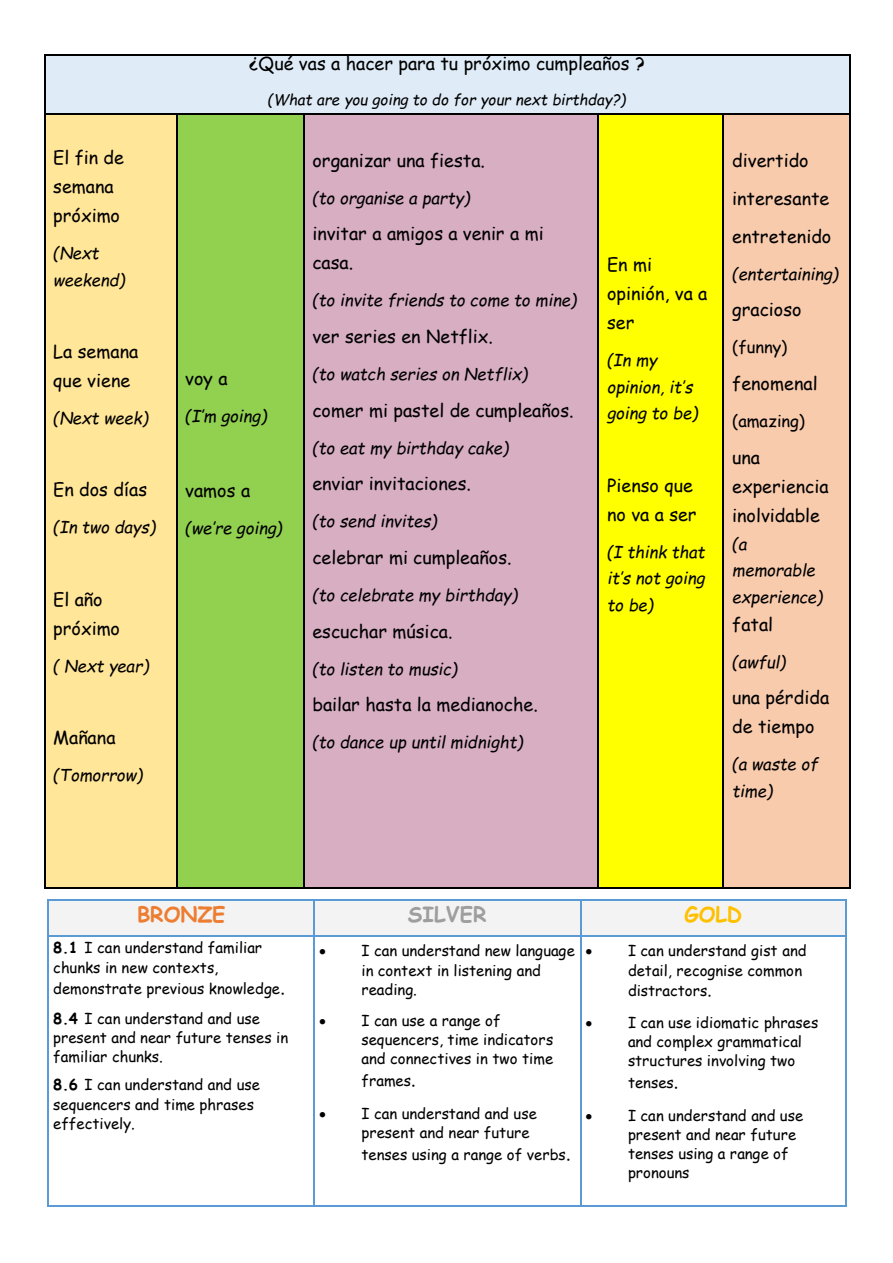
<style>
.page{position:relative;width:893px;height:1263px;background:#fff}
.page>*{position:absolute;margin:0;border:0;box-sizing:border-box;transform-origin:0 0}
.t1{font:700 21px "Comic Sans MS";color:#ed7d31}
.t2{font:700 21px "Comic Sans MS";color:#9e9e9e}
.t3{font:700 21px "Comic Sans MS";color:#ffc000}
.t4{font:18px/29.1px "Comic Sans MS";color:#000}
.t5{font:italic 16.5px/26.7px "Comic Sans MS";color:#000}
.t6{font:16.5px "Comic Sans MS";color:#000}
.t7{font:15px/19.2px "Comic Sans MS";color:#000}
.t8{font:italic 15px "Comic Sans MS";color:#000}
.s1{font-weight:700}
.s2{font-size:18px}
.s3{font-size:16.5px}
</style>
<div class="page">
<div style="left:44px;top:54px;width:806px;height:60px;background:#dfebf7"></div>
<div style="left:44px;top:114px;width:133px;height:775px;background:#ffe699"></div>
<div style="left:177px;top:114px;width:127px;height:775px;background:#92d050"></div>
<div style="left:304px;top:114px;width:294px;height:775px;background:#d7aec2"></div>
<div style="left:598px;top:114px;width:125px;height:775px;background:#ff0"></div>
<div style="left:723px;top:114px;width:127px;height:775px;background:#f8cbad"></div>
<hr style="left:44px;top:54px;width:1px;height:833px;background:#000">
<hr style="left:849px;top:54px;width:1px;height:833px;background:#000">
<hr style="left:176px;top:114px;width:1px;height:773px;background:#000">
<hr style="left:303px;top:114px;width:1px;height:773px;background:#000">
<hr style="left:597px;top:114px;width:2px;height:773px;background:#000">
<hr style="left:723px;top:114px;width:1px;height:773px;background:#000">
<hr style="left:44px;top:54px;width:806px;height:2px;background:#000">
<hr style="left:45px;top:113px;width:804px;height:1px;background:#000">
<hr style="left:44px;top:887px;width:806px;height:2px;background:#000">
<div style="left:48px;top:899px;width:266px;height:37px;background:#f3f3f3"></div>
<div style="left:314px;top:899px;width:266px;height:37px;background:#f3f3f3"></div>
<div style="left:580px;top:899px;width:267px;height:37px;background:#f3f3f3"></div>
<hr style="left:48px;top:899px;width:1px;height:306px;background:#5b9bd5">
<hr style="left:313px;top:901px;width:2px;height:304px;background:#5b9bd5">
<hr style="left:580px;top:901px;width:1px;height:304px;background:#5b9bd5">
<hr style="left:845px;top:899px;width:2px;height:306px;background:#5b9bd5">
<hr style="left:48px;top:899px;width:799px;height:2px;background:#5b9bd5">
<hr style="left:49px;top:936px;width:796px;height:1px;background:#5b9bd5">
<hr style="left:48px;top:1205px;width:799px;height:2px;background:#5b9bd5">
<p class="t4" style="left:53px;top:142px;width:72px">El fin de semana próximo</p>
<p class="t5" style="left:53px;top:239px;width:73px">(Next weekend)</p>
<p class="t4" style="left:53px;top:336px;width:86px">La semana que viene</p>
<p class="t5" style="left:53px;top:404px;width:96px">(Next week)</p>
<p class="t4" style="left:53px;top:474px;width:95px">En dos días</p>
<p class="t5" style="left:53px;top:513px;width:104px">(In two days)</p>
<p class="t4" style="left:53px;top:584px;width:68px">El año próximo</p>
<p class="t5" style="left:53px;top:651px;width:97px">( Next year)</p>
<p class="t4" style="left:53px;top:722px;width:64px">Mañana</p>
<p class="t5" style="left:53px;top:761px;width:91px">(Tomorrow)</p>
<p class="t4" style="left:249px;top:48px;width:397px">¿Qué vas a hacer para tu próximo cumpleaños ?</p>
<p class="t8" style="left:268px;top:89px;width:359px">(What are you going to do for your next birthday?)</p>
<p class="t4" style="left:185px;top:363px;width:44px">voy a</p>
<p class="t5" style="left:185px;top:402px;width:83px">(I’m going)</p>
<p class="t4" style="left:185px;top:475px;width:66px">vamos a</p>
<p class="t5" style="left:185px;top:514px;width:98px">(we’re going)</p>
<p class="t4" style="left:312px;top:145px;width:174px">organizar una fiesta.</p>
<p class="t5" style="left:312px;top:183px;width:159px">(to organise a party)</p>
<p class="t4" style="left:312px;top:218px;width:233px">invitar a amigos a venir a mi casa.</p>
<p class="t5" style="left:312px;top:286px;width:266px">(to invite friends to come to mine)</p>
<p class="t4" style="left:312px;top:321px;width:182px">ver series en Netflix.</p>
<p class="t5" style="left:312px;top:360px;width:217px">(to watch series on Netflix)</p>
<p class="t4" style="left:312px;top:395px;width:263px">comer mi pastel de cumpleaños.</p>
<p class="t5" style="left:312px;top:433px;width:198px">(to eat my birthday cake)</p>
<p class="t4" style="left:312px;top:468px;width:160px">enviar invitaciones.</p>
<p class="t5" style="left:312px;top:507px;width:126px">(to send invites)</p>
<p class="t4" style="left:312px;top:542px;width:201px">celebrar mi cumpleaños.</p>
<p class="t5" style="left:312px;top:581px;width:207px">(to celebrate my birthday)</p>
<p class="t4" style="left:312px;top:615px;width:142px">escuchar música.</p>
<p class="t5" style="left:312px;top:654px;width:146px">(to listen to music)</p>
<p class="t4" style="left:312px;top:689px;width:227px">bailar hasta la medianoche.</p>
<p class="t5" style="left:312px;top:728px;width:212px">(to dance up until midnight)</p>
<p class="t4" style="left:607px;top:249px;width:102px">En mi opinión, va a ser</p>
<p class="t5" style="left:607px;top:346px;width:92px">(In my opinion, it’s going to be)</p>
<p class="t4" style="left:607px;top:470px;width:91px">Pienso que no va a ser</p>
<p class="t5" style="left:607px;top:537px;width:99px;text-align:justify">(I think that it’s not going to be)</p>
<p class="t4" style="left:732px;top:145px;width:78px">divertido</p>
<p class="t4" style="left:732px;top:183px;width:99px">interesante</p>
<p class="t4" style="left:732px;top:221px;width:101px">entretenido</p>
<p class="t5" style="left:732px;top:259px;width:108px">(entertaining)</p>
<p class="t4" style="left:732px;top:294px;width:71px">gracioso</p>
<p class="t6" style="left:732px;top:335px;width:56px">(funny)</p>
<p class="t4" style="left:732px;top:368px;width:87px">fenomenal</p>
<p class="t6" style="left:732px;top:409px;width:74px">(amazing)</p>
<p class="t4" style="left:732px;top:442px;width:98px">una experiencia inolvidable</p>
<p class="t5" style="left:732px;top:529px;width:92px">(a memorable experience)</p>
<p class="t4" style="left:732px;top:609px;width:42px">fatal</p>
<p class="t5" style="left:732px;top:647px;width:55px">(awful)</p>
<p class="t4" style="left:732px;top:682px;width:99px">una pérdida de tiempo</p>
<p class="t5" style="left:732px;top:750px;width:87px">(a waste of time)</p>
<p class="t1" style="left:137px;top:899px;width:90px">BRONZE</p>
<p class="t2" style="left:408px;top:899px;width:80px">SILVER</p>
<p class="t3" style="left:684px;top:899px;width:59px">GOLD</p>
<p class="t7" style="left:53px;top:937px;width:210px"><span class="s1">8.1</span> I can understand familiar chunks in new contexts,</p>
<p class="t7" style="left:53px;top:978px;width:233px">demonstrate previous knowledge<span class="s2">.</span></p>
<p class="t7" style="left:53px;top:1008px;width:236px"><span class="s1">8.4</span> I can understand and use present and near future tenses in familiar chunks.</p>
<p class="t7" style="left:53px;top:1074px;width:208px"><span class="s1">8.6</span> I can understand and use sequencers and time phrases effectively.</p>
<p class="t7" style="left:362px;top:940px;width:215px;text-indent:-42px">• I can understand new language in context in listening and reading.</p>
<p class="t7" style="left:362px;top:1010px;width:193px;text-indent:-42px">• I can use a range of sequencers, time indicators and connectives in two time</p>
<p class="t7" style="left:362px;top:1070px;width:55px">frames<span class="s2">.</span></p>
<p class="t7" style="left:362px;top:1103px;width:177px;text-indent:-42px">• I can understand and use present and near future</p>
<p class="t7" style="left:362px;top:1144px;width:210px">tenses using a range of verbs<span class="s2">.</span></p>
<p class="t7" style="left:628px;top:940px;width:180px;line-height:20px;text-indent:-42px">• I can understand gist and detail, recognise common distractors<span class="s3">.</span></p>
<p class="t7" style="left:628px;top:1012px;width:192px;text-indent:-42px">• I can use idiomatic phrases and complex grammatical structures involving two</p>
<p class="t7" style="left:628px;top:1072px;width:52px">tenses<span class="s2">.</span></p>
<p class="t7" style="left:628px;top:1105px;width:177px;text-indent:-42px">• I can understand and use present and near future tenses using a range of pronouns</p>
</div>
